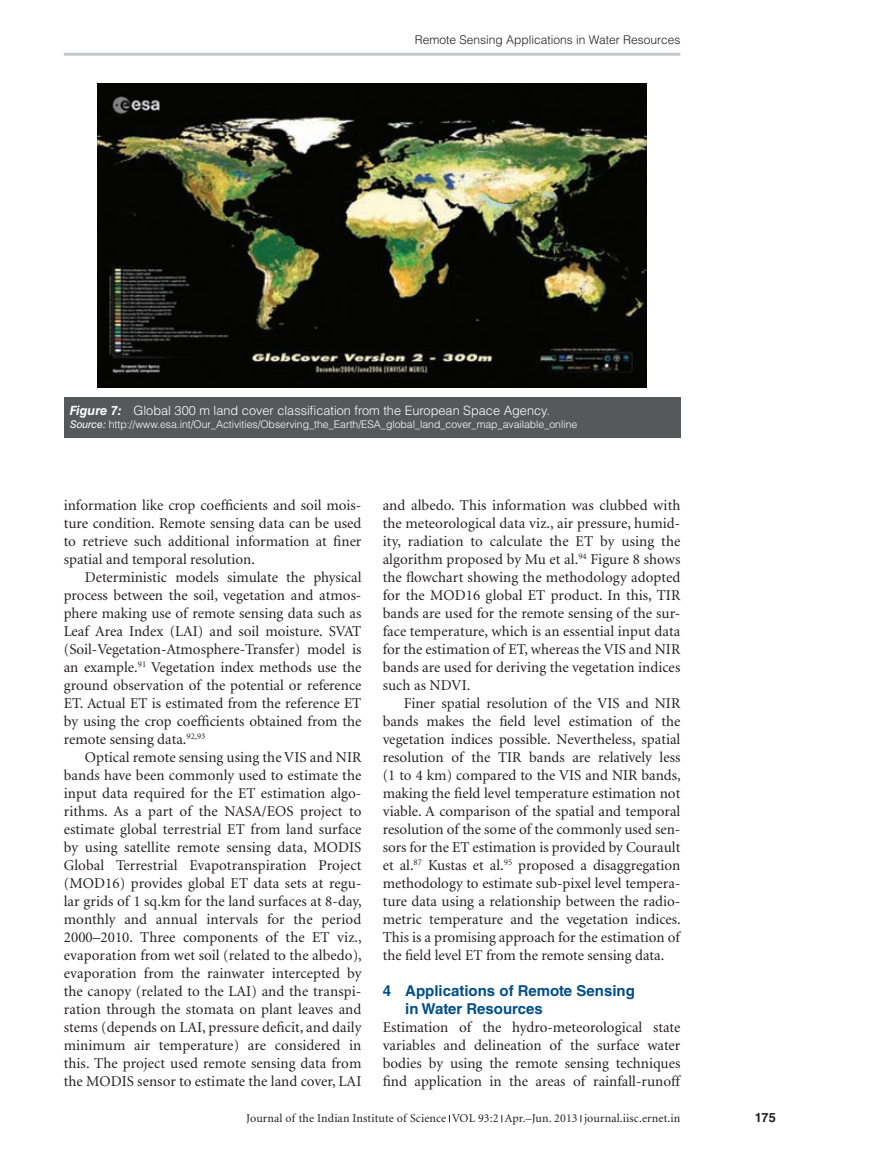
<style>
.page{position:relative;width:893px;height:1174px;background:#fff}
.page>*{position:absolute;margin:0;border:0;box-sizing:border-box;transform-origin:0 0}
.t1{font:15px/18px "Minion";color:#231f20;text-align:justify}
.t2{font:700 15px/18px "Helvetica LT Std";color:#014f8b}
.t3{font:300 12.75px "Helvetica LT Std";color:#fff}
.t4{font:700 12.75px "Helvetica LT Std";color:#231f20}
.t5{font:12px "Minion";letter-spacing:.01em;color:#231f20}
.t6{font:300 12px "Helvetica LT Std";color:#231f20}
.t7{font:300 10.5px "Helvetica LT Std";letter-spacing:-.005em;color:#fff}
.s1{font-weight:700;font-style:italic}
.s2{font-weight:400;font-style:italic}
</style>
<div class="page">
<hr style="left:64px;top:53px;width:616px;height:3px;background:#c7c8ca">
<div style="left:64px;top:397px;width:616px;height:40px;background:#57585a"></div>
<img style="left:98px;top:83px;width:548px;height:305px">
<p class="t6" style="left:415px;top:32px;width:267px">Remote Sensing Applications in Water Resources</p>
<p class="t3" style="left:70px;top:402px;width:482px"><span class="s1">Figure 7:</span> Global 300 m land cover classification from the European Space Agency.</p>
<p class="t7" style="left:70px;top:418px;width:509px"><span class="s2">Source:</span> http://www.esa.int/Our_Activities/Observing_the_Earth/ESA_global_land_cover_map_available_online</p>
<p class="t1" style="left:64px;top:497px;width:299px">information like crop coefficients and soil mois&shy;ture condition. Remote sensing data can be used to retrieve such additional information at finer spatial and temporal resolution.</p>
<p class="t1" style="left:64px;top:569px;width:299px;text-indent:21px">Deterministic models simulate the physical process between the soil, vegetation and atmos&shy;phere making use of remote sensing data such as Leaf Area Index (LAI) and soil moisture. SVAT (Soil-Vegetation-Atmosphere-Transfer) model is an example.<sup>91</sup> Vegetation index methods use the ground observation of the potential or reference ET. Actual ET is estimated from the reference ET by using the crop coefficients obtained from the remote sensing data.<sup>92,93</sup></p>
<p class="t1" style="left:64px;top:749px;width:300px;text-indent:21px">Optical remote sensing using the VIS and NIR bands have been commonly used to estimate the input data required for the ET estimation algo&shy;rithms. As a part of the NASA/EOS project to estimate global terrestrial ET from land surface by using satellite remote sensing data, MODIS Global Terrestrial Evapotranspiration Project (MOD16) provides global ET data sets at regu&shy;lar grids of 1 sq.km for the land surfaces at 8-day, monthly and annual intervals for the period 2000–2010. Three components of the ET viz., evaporation from wet soil (related to the albedo), evaporation from the rainwater intercepted by the canopy (related to the LAI) and the transpi&shy;ration through the stomata on plant leaves and stems (depends on LAI, pressure deficit, and daily minimum air temperature) are considered in this. The project used remote sensing data from the MODIS sensor to estimate the land cover, LAI</p>
<p class="t1" style="left:383px;top:497px;width:299px">and albedo. This information was clubbed with the meteorological data viz., air pressure, humid&shy;ity, radiation to calculate the ET by using the algorithm proposed by Mu et al.<sup>94</sup> Figure 8 shows the flowchart showing the methodology adopted for the MOD16 global ET product. In this, TIR bands are used for the remote sensing of the sur&shy;face temperature, which is an essential input data for the estimation of ET, whereas the VIS and NIR bands are used for deriving the vegetation indices such as NDVI.</p>
<p class="t1" style="left:383px;top:695px;width:300px;text-indent:21px">Finer spatial resolution of the VIS and NIR bands makes the field level estimation of the vegetation indices possible. Nevertheless, spatial resolution of the TIR bands are relatively less (1 to 4 km) compared to the VIS and NIR bands, making the field level temperature estimation not viable. A comparison of the spatial and temporal resolution of the some of the commonly used sen&shy;sors for the ET estimation is provided by Courault et al.<sup>87</sup> Kustas et al.<sup>95</sup> proposed a disaggregation methodology to estimate sub-pixel level tempera&shy;ture data using a relationship between the radio&shy;metric temperature and the vegetation indices.<br>This is a promising approach for the estimation of the field level ET from the remote sensing data.</p>
<p class="t2" style="left:405px;top:981px;width:231px;text-indent:-23px">4 Applications of Remote Sensing in Water Resources</p>
<p class="t1" style="left:383px;top:1019px;width:299px">Estimation of the hydro-meteorological state variables and delineation of the surface water bodies by using the remote sensing techniques find application in the areas of rainfall-runoff</p>
<p class="t5" style="left:246px;top:1112px;width:436px">Journal of the Indian Institute of Science VOL 93:2 Apr.–Jun. 2013 journal.iisc.ernet.in</p>
<p class="t4" style="left:755px;top:1110px;width:23px">175</p>
</div>
